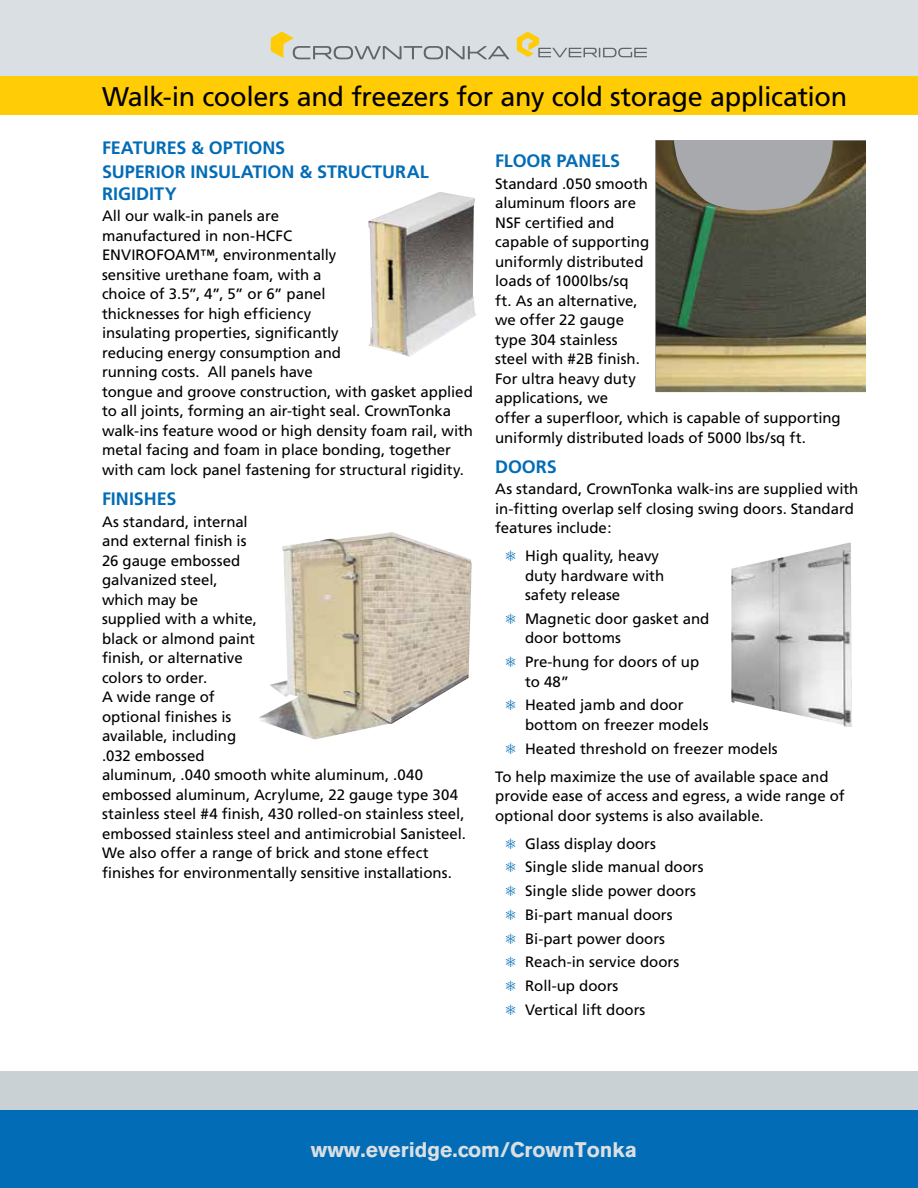
<style>
.page{position:relative;width:918px;height:1188px;background:#fff}
.page>*{position:absolute;margin:0;border:0;box-sizing:border-box;transform-origin:0 0}
.t1{font:27px "Frutiger";letter-spacing:-.015em;color:#000}
.t2{font:700 21px "Akzidenz Grotesk BE";color:#d9dfe2}
.t3{font:700 18px/23.7px "Frutiger";color:#036cb6}
.t4{font:15px/19.5px "Frutiger";color:#000}
.s1{color:#036cb6}
</style>
<div class="page">
<div style="left:0;top:0;width:918px;height:77px;background:#d9dfe2"></div>
<div style="left:0;top:1071px;width:918px;height:77px;background:#cad1d5"></div>
<div style="left:0;top:1110px;width:918px;height:78px;background:#036cb6"></div>
<hr style="left:0;top:77px;width:1px;height:38px;background:#ffcc06">
<div style="left:1px;top:77px;width:917px;height:38px;background:#ffcc06"></div>
<img style="left:368px;top:192px;width:108px;height:165px">
<img style="left:259px;top:532px;width:213px;height:208px">
<img style="left:656px;top:140px;width:210px;height:252px">
<img style="left:731px;top:542px;width:121px;height:185px">
<svg style="left:271px;top:32px;width:238px;height:27px"></svg>
<svg style="left:517px;top:32px;width:130px;height:25px"></svg>
<h1 class="t1" style="left:102px;top:81px;width:747px">Walk-in coolers and freezers for any cold storage application</h1>
<p class="t3" style="left:102px;top:136px;width:328px">FEATURES &amp; OPTIONS<br>SUPERIOR INSULATION &amp; STRUCTURAL</p>
<p class="t3" style="left:102px;top:181px;width:76px">RIGIDITY</p>
<p class="t4" style="left:102px;top:206px;width:373px">All our walk-in panels are<br>manufactured in non-HCFC<br>ENVIROFOAM™, environmentally<br>sensitive urethane foam, with a<br>choice of 3.5”, 4”, 5” or 6” panel<br>thicknesses for high efficiency<br>insulating properties, significantly<br>reducing energy consumption and<br>running costs. All panels have<br>tongue and groove construction, with gasket applied to all joints, forming an air-tight seal. CrownTonka walk-ins feature wood or high density foam rail, with metal facing and foam in place bonding, together with cam lock panel fastening for structural rigidity.</p>
<p class="t3" style="left:102px;top:487px;width:76px">FINISHES</p>
<p class="t4" style="left:102px;top:511px;width:366px">As standard, internal<br>and external finish is<br>26 gauge embossed<br>galvanized steel,<br>which may be<br>supplied with a white,<br>black or almond paint<br>finish, or alternative<br>colors to order.<br>A wide range of<br>optional finishes is<br>available, including<br>.032 embossed<br>aluminum, .040 smooth white aluminum, .040 embossed aluminum, Acrylume, 22 gauge type 304 stainless steel #4 finish, 430 rolled-on stainless steel, embossed stainless steel and antimicrobial Sanisteel.<br>We also offer a range of brick and stone effect finishes for environmentally sensitive installations.</p>
<p class="t3" style="left:495px;top:149px;width:127px">FLOOR PANELS</p>
<p class="t4" style="left:495px;top:174px;width:347px">Standard .050 smooth<br>aluminum floors are<br>NSF certified and<br>capable of supporting<br>uniformly distributed<br>loads of 1000lbs/sq<br>ft. As an alternative,<br>we offer 22 gauge<br>type 304 stainless<br>steel with #2B finish.<br>For ultra heavy duty<br>applications, we<br>offer a superfloor, which is capable of supporting uniformly distributed loads of 5000 lbs/sq ft.</p>
<p class="t3" style="left:495px;top:454px;width:63px">DOORS</p>
<p class="t4" style="left:495px;top:479px;width:365px">As standard, CrownTonka walk-ins are supplied with in-fitting overlap self closing swing doors. Standard features include:</p>
<p class="t4" style="left:525px;top:546px;width:141px;text-indent:-20px"><span class="s1">❅</span> High quality, heavy duty hardware with safety release</p>
<p class="t4" style="left:525px;top:609px;width:186px;text-indent:-20px"><span class="s1">❅</span> Magnetic door gasket and door bottoms</p>
<p class="t4" style="left:525px;top:652px;width:176px;text-indent:-20px"><span class="s1">❅</span> Pre-hung for doors of up to 48”</p>
<p class="t4" style="left:525px;top:695px;width:185px;text-indent:-20px"><span class="s1">❅</span> Heated jamb and door bottom on freezer models</p>
<p class="t4" style="left:495px;top:734px;width:335px;line-height:28px;text-indent:10px"><span class="s1">❅</span> Heated threshold on freezer models<br>To help maximize the use of available space and</p>
<p class="t4" style="left:495px;top:786px;width:351px">provide ease of access and egress, a wide range of optional door systems is also available.</p>
<p class="t4" style="left:506px;top:831px;width:199px;line-height:23.9px"><span class="s1">❅</span> Glass display doors<br><span class="s1">❅</span> Single slide manual doors <span class="s1">❅</span> Single slide power doors <span class="s1">❅</span> Bi-part manual doors<br><span class="s1">❅</span> Bi-part power doors<br><span class="s1">❅</span> Reach-in service doors<br><span class="s1">❅</span> Roll-up doors<br><span class="s1">❅</span> Vertical lift doors</p>
<h2 class="t2" style="left:311px;top:1137px;width:328px">www.everidge.com/CrownTonka</h2>
</div>
